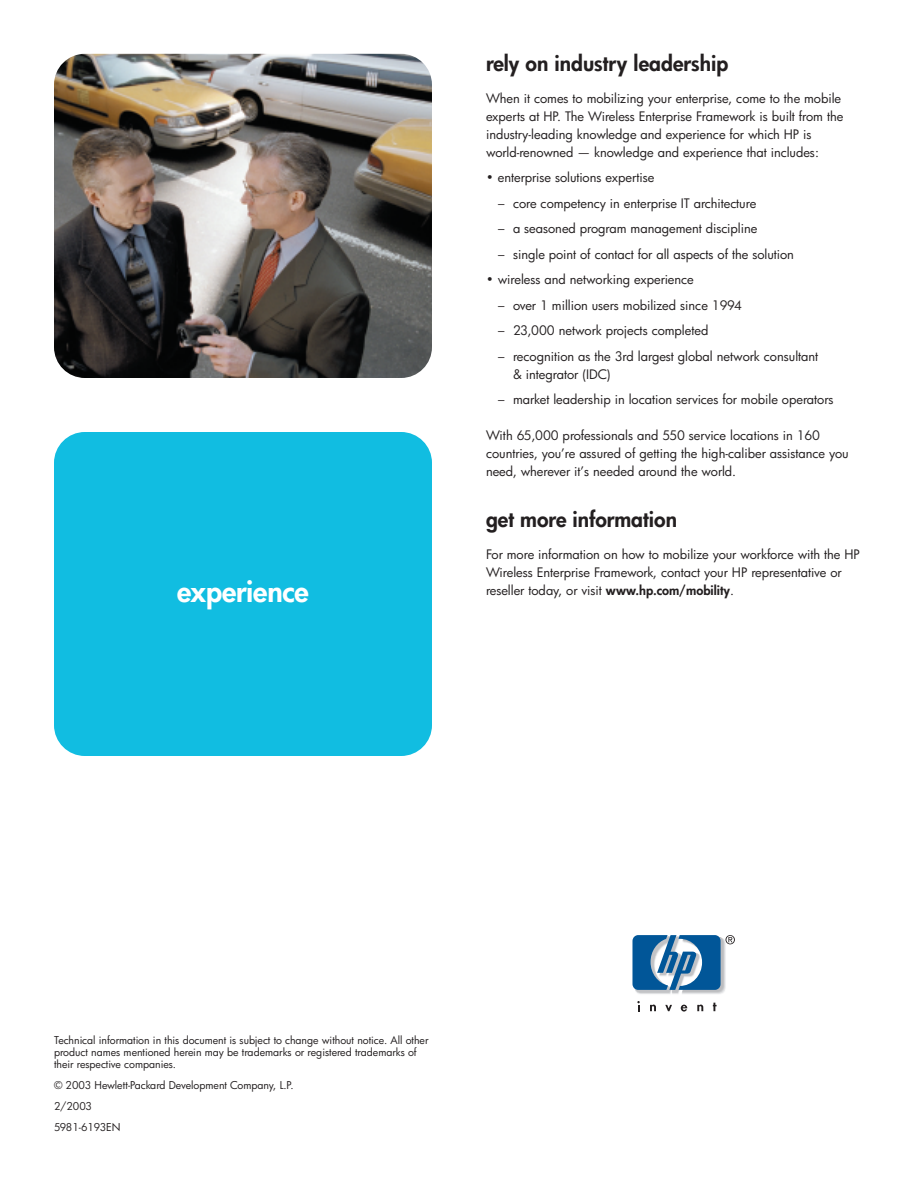
<style>
.page{position:relative;width:918px;height:1188px;background:#fff}
.page>*{position:absolute;margin:0;border:0;box-sizing:border-box;transform-origin:0 0}
.t1{font:800 28.5px "Futura";letter-spacing:-.005em;color:#fff}
.t2{font:800 21px "Futura";color:#231f20}
.t3{font:12.75px/18px "Futura";color:#231f20}
.t4{font:10.5px/12px "Futura";color:#231f20}
.s1{font-weight:800}
</style>
<div class="page">
<div style="left:54px;top:432px;width:378px;height:324px;background:#11bde1;border-radius:31px"></div>
<svg style="left:665px;top:1005px;width:7px;height:6px"></svg>
<svg style="left:650px;top:1005px;width:6px;height:6px"></svg>
<svg style="left:697px;top:1005px;width:6px;height:6px"></svg>
<svg style="left:637px;top:1001px;width:3px;height:10px"></svg>
<svg style="left:713px;top:1003px;width:4px;height:8px"></svg>
<svg style="left:681px;top:1005px;width:6px;height:7px"></svg>
<svg style="left:632px;top:935px;width:103px;height:59px"></svg>
<img style="left:54px;top:54px;width:378px;height:324px;border-radius:31px">
<h1 class="t1" style="left:177px;top:578px;width:133px">experience</h1>
<h2 class="t2" style="left:486px;top:53px;width:244px">rely on industry leadership</h2>
<p class="t3" style="left:486px;top:90px;width:359px">When it comes to mobilizing your enterprise, come to the mobile experts at HP. The Wireless Enterprise Framework is built from the industry-leading knowledge and experience for which HP is world-renowned — knowledge and experience that includes:</p>
<p class="t3" style="left:486px;top:170px;width:170px">• enterprise solutions expertise</p>
<p class="t3" style="left:498px;top:195px;width:260px">– core competency in enterprise IT architecture</p>
<p class="t3" style="left:498px;top:221px;width:261px">– a seasoned program management discipline</p>
<p class="t3" style="left:498px;top:246px;width:297px">– single point of contact for all aspects of the solution</p>
<p class="t3" style="left:486px;top:272px;width:209px">• wireless and networking experience</p>
<p class="t3" style="left:498px;top:297px;width:245px">– over 1 million users mobilized since 1994</p>
<p class="t3" style="left:498px;top:323px;width:212px">– 23,000 network projects completed</p>
<p class="t3" style="left:513px;top:348px;width:307px;text-indent:-15px">– recognition as the 3rd largest global network consultant &amp; integrator (IDC)</p>
<p class="t3" style="left:498px;top:392px;width:337px">– market leadership in location services for mobile operators</p>
<p class="t3" style="left:486px;top:428px;width:364px">With 65,000 professionals and 550 service locations in 160 countries, you’re assured of getting the high-caliber assistance you need, wherever it’s needed around the world.</p>
<h2 class="t2" style="left:486px;top:509px;width:193px">get more information</h2>
<p class="t3" style="left:486px;top:546px;width:376px">For more information on how to mobilize your workforce with the HP<br>Wireless Enterprise Framework, contact your HP representative or reseller today, or visit <span class="s1">www.hp.com/mobility</span>.</p>
<p class="t4" style="left:54px;top:1035px;width:376px">Technical information in this document is subject to change without notice. All other product names mentioned herein may be trademarks or registered trademarks of their respective companies.</p>
<p class="t4" style="left:54px;top:1076px;width:241px;line-height:21px">© 2003 Hewlett-Packard Development Company, L.P.<br>2/2003<br>5981-6193EN</p>
</div>
